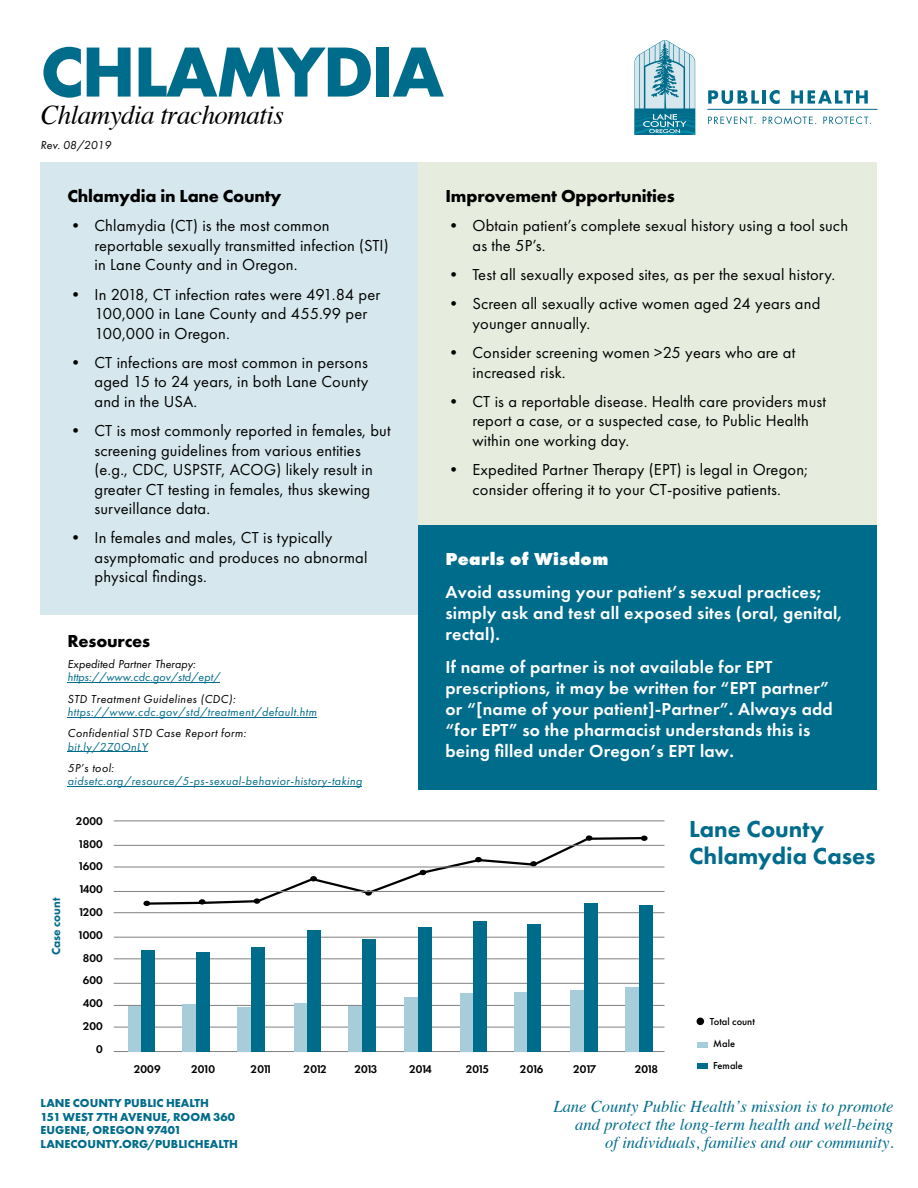
<style>
.page{position:relative;width:918px;height:1188px;background:#fff}
.page>*{position:absolute;margin:0;border:0;box-sizing:border-box;transform-origin:0 0}
.t1{font:700 73.5px "Futura PT";letter-spacing:-.03em;color:#006c8b}
.t2{font:italic 27px "Times";letter-spacing:-.02em;color:#000}
.t3{font:800 24px/27px "Futura PT";color:#006c8b}
.t4{font:600 18px/21px "Futura PT";letter-spacing:.01em;color:#fff}
.t5{font:700 18px "Futura PT";letter-spacing:-.01em;color:#000}
.t6{font:800 18px "Futura PT";letter-spacing:.025em;color:#fff}
.t7{font:16.5px/19.5px "Futura PT";letter-spacing:.01em;color:#000}
.t8{font:italic 16.5px/18px "Times";color:#006c8b;text-align:right}
.t9{font:italic 12px "Futura PT";letter-spacing:.03em;color:#006c8b}
.t10{font:700 12px/13.5px "Futura PT";color:#006c8b}
.t11{font:italic 12px "Futura PT";letter-spacing:.03em;color:#000}
.t12{font:italic 12px "Futura PT";color:#000}
.t13{font:italic 12px "Futura PT";color:#006c8b}
.t14{font:800 12px "Futura PT";color:#006c8b}
.t15{font:600 11.7px/22.8px "Futura PT";letter-spacing:.01em;color:#000;text-align:right}
.t16{font:500 10.5px/21.6px "Futura PT";color:#000}
</style>
<div class="page">
<svg style="left:635px;top:40px;width:60px;height:95px;background:#84bac9"></svg>
<svg style="left:708px;top:90px;width:51px;height:14px"></svg>
<hr style="left:762px;top:90px;width:4px;height:14px;background:#006c8b">
<svg style="left:770px;top:90px;width:10px;height:14px"></svg>
<svg style="left:791px;top:90px;width:77px;height:14px"></svg>
<hr style="left:707px;top:109px;width:171px;height:1px;background:#006c8b">
<svg style="left:708px;top:116px;width:48px;height:8px"></svg>
<svg style="left:763px;top:116px;width:53px;height:8px"></svg>
<svg style="left:823px;top:117px;width:48px;height:7px"></svg>
<div style="left:40px;top:162px;width:378px;height:452px;background:#d6e8ee"></div>
<div style="left:418px;top:162px;width:460px;height:363px;background:#e6ecde"></div>
<div style="left:418px;top:525px;width:460px;height:265px;background:#006c8b"></div>
<hr style="left:68px;top:682px;width:152px;height:1px;background:#006c8b">
<hr style="left:68px;top:717px;width:249px;height:1px;background:#006c8b">
<hr style="left:68px;top:752px;width:80px;height:1px;background:#006c8b">
<hr style="left:68px;top:786px;width:294px;height:1px;background:#006c8b">
<svg style="left:143px;top:835px;width:505px;height:71px"></svg>
<div style="left:697px;top:1018px;width:7px;height:7px;background:#000;border-radius:50%"></div>
<div style="left:697px;top:1042px;width:10px;height:5px;background:#a7cddb"></div>
<div style="left:697px;top:1063px;width:10px;height:6px;background:#006c8b"></div>
<hr style="left:114px;top:821px;width:550px;height:1px;background:#808080">
<hr style="left:114px;top:912px;width:550px;height:1px;background:#808080">
<hr style="left:114px;top:867px;width:550px;height:1px;background:#808080">
<hr style="left:114px;top:958px;width:550px;height:1px;background:#808080">
<hr style="left:114px;top:1027px;width:550px;height:1px;background:#808080">
<hr style="left:114px;top:845px;width:550px;height:1px;background:#808080">
<hr style="left:114px;top:937px;width:550px;height:1px;background:#808080">
<hr style="left:114px;top:1005px;width:550px;height:1px;background:#808080">
<hr style="left:114px;top:891px;width:550px;height:1px;background:#808080">
<hr style="left:114px;top:983px;width:550px;height:1px;background:#808080">
<hr style="left:114px;top:1051px;width:550px;height:1px;background:#808080">
<div style="left:128px;top:1006px;width:13px;height:46px;background:#a7cddb"></div>
<div style="left:141px;top:950px;width:14px;height:102px;background:#006c8b"></div>
<div style="left:405px;top:997px;width:13px;height:55px;background:#a7cddb"></div>
<div style="left:418px;top:927px;width:13px;height:125px;background:#006c8b"></div>
<div style="left:514px;top:992px;width:13px;height:60px;background:#a7cddb"></div>
<div style="left:527px;top:924px;width:14px;height:128px;background:#006c8b"></div>
<div style="left:349px;top:1006px;width:13px;height:46px;background:#a7cddb"></div>
<div style="left:362px;top:939px;width:14px;height:113px;background:#006c8b"></div>
<div style="left:237px;top:1007px;width:14px;height:45px;background:#a7cddb"></div>
<div style="left:251px;top:947px;width:13px;height:105px;background:#006c8b"></div>
<div style="left:183px;top:1004px;width:13px;height:48px;background:#a7cddb"></div>
<div style="left:196px;top:952px;width:13px;height:100px;background:#006c8b"></div>
<div style="left:460px;top:993px;width:14px;height:59px;background:#a7cddb"></div>
<div style="left:474px;top:921px;width:13px;height:131px;background:#006c8b"></div>
<div style="left:625px;top:987px;width:14px;height:65px;background:#a7cddb"></div>
<div style="left:639px;top:905px;width:13px;height:147px;background:#006c8b"></div>
<div style="left:571px;top:990px;width:13px;height:62px;background:#a7cddb"></div>
<div style="left:584px;top:903px;width:13px;height:149px;background:#006c8b"></div>
<div style="left:294px;top:1003px;width:13px;height:49px;background:#a7cddb"></div>
<div style="left:307px;top:930px;width:14px;height:122px;background:#006c8b"></div>
<h1 class="t1" style="left:40px;top:40px;width:405px">CHLAMYDIA</h1>
<h2 class="t2" style="left:40px;top:103px;width:245px">Chlamydia trachomatis</h2>
<p class="t12" style="left:40px;top:140px;width:72px">Rev. 08/2019</p>
<p class="t5" style="left:68px;top:188px;width:215px">Chlamydia in Lane County</p>
<p class="t7" style="left:94px;top:217px;width:296px;text-indent:-27px">• Chlamydia (CT) is the most common reportable sexually transmitted infection (STI) in Lane County and in Oregon.</p>
<p class="t7" style="left:94px;top:286px;width:287px;text-indent:-27px">• In 2018, CT infection rates were 491.84 per<br>100,000 in Lane County and 455.99 per<br>100,000 in Oregon.</p>
<p class="t7" style="left:94px;top:354px;width:276px;text-align:justify;text-indent:-27px">• CT infections are most common in persons aged 15 to 24 years, in both Lane County and in the USA.</p>
<p class="t7" style="left:94px;top:422px;width:298px;text-indent:-27px">• CT is most commonly reported in females, but screening guidelines from various entities (e.g., CDC, USPSTF, ACOG) likely result in greater CT testing in females, thus skewing surveillance data.</p>
<p class="t7" style="left:94px;top:529px;width:274px;text-indent:-27px">• In females and males, CT is typically asymptomatic and produces no abnormal physical findings.</p>
<p class="t5" style="left:446px;top:188px;width:231px">Improvement Opportunities</p>
<p class="t7" style="left:472px;top:217px;width:377px;text-indent:-27px">• Obtain patient’s complete sexual history using a tool such as the 5P’s.</p>
<p class="t7" style="left:446px;top:266px;width:391px">• Test all sexually exposed sites, as per the sexual history.</p>
<p class="t7" style="left:472px;top:295px;width:349px;text-indent:-27px">• Screen all sexually active women aged 24 years and younger annually.</p>
<p class="t7" style="left:472px;top:344px;width:324px;text-indent:-27px">• Consider screening women &gt;25 years who are at increased risk.</p>
<p class="t7" style="left:472px;top:393px;width:355px;text-indent:-27px">• CT is a reportable disease. Health care providers must report a case, or a suspected case, to Public Health within one working day.</p>
<p class="t7" style="left:446px;top:461px;width:364px;text-align:center">• Expedited Partner Therapy (EPT) is legal in Oregon; consider offering it to your CT-positive patients.</p>
<p class="t6" style="left:446px;top:551px;width:164px">Pearls of Wisdom</p>
<p class="t4" style="left:446px;top:583px;width:398px">Avoid assuming your patient’s sexual practices; simply ask and test all exposed sites (oral, genital, rectal).</p>
<p class="t4" style="left:446px;top:658px;width:389px">If name of partner is not available for EPT prescriptions, it may be written for “EPT partner” or “[name of your patient]-Partner”. Always add “for EPT” so the pharmacist understands this is being filled under Oregon’s EPT law.</p>
<p class="t5" style="left:68px;top:633px;width:84px">Resources</p>
<p class="t12" style="left:68px;top:659px;width:130px">Expedited Partner Therapy:</p>
<p class="t13" style="left:68px;top:672px;width:154px">https://www.cdc.gov/std/ept/</p>
<p class="t11" style="left:68px;top:694px;width:169px">STD Treatment Guidelines (CDC):</p>
<p class="t9" style="left:68px;top:707px;width:251px">https://www.cdc.gov/std/treatment/default.htm</p>
<p class="t11" style="left:68px;top:728px;width:180px">Confidential STD Case Report form:</p>
<p class="t9" style="left:68px;top:742px;width:82px">bit.ly/2Z0OnLY</p>
<p class="t11" style="left:68px;top:763px;width:48px">5P’s tool:</p>
<p class="t9" style="left:68px;top:776px;width:296px">aidsetc.org/resource/5-ps-sexual-behavior-history-taking</p>
<p class="t15" style="left:76px;top:810px;width:28px">2000<br>1800<br>1600<br>1400<br>1200<br>1000<br>800<br>600<br>400<br>200<br>0</p>
<p class="t15" style="left:134px;top:1059px;width:28px">2009</p>
<p class="t15" style="left:191px;top:1059px;width:26px">2010</p>
<p class="t15" style="left:251px;top:1059px;width:23px">2011</p>
<p class="t15" style="left:304px;top:1059px;width:25px">2012</p>
<p class="t15" style="left:354px;top:1059px;width:25px">2013</p>
<p class="t15" style="left:409px;top:1059px;width:24px">2014</p>
<p class="t15" style="left:466px;top:1059px;width:25px">2015</p>
<p class="t15" style="left:520px;top:1059px;width:25px">2016</p>
<p class="t15" style="left:573px;top:1059px;width:25px">2017</p>
<p class="t15" style="left:635px;top:1059px;width:25px">2018</p>
<h3 class="t3" style="left:689px;top:817px;width:188px">Lane County<br>Chlamydia Cases</h3>
<p class="t14" style="left:51px;top:955px;width:59px;rotate:-90deg">Case count</p>
<p class="t16" style="left:713px;top:1012px;width:43px;text-indent:-3px">Total count<br>Male<br>Female</p>
<p class="t10" style="left:40px;top:1097px;width:199px">LANE COUNTY PUBLIC HEALTH<br>151 WEST 7TH AVENUE, ROOM 360<br>EUGENE, OREGON 97401<br>LANECOUNTY.ORG/PUBLICHEALTH</p>
<p class="t8" style="left:554px;top:1098px;width:342px">Lane County Public Health’s mission is to promote and protect the long-term health and well-being<br>of individuals, families and our community.</p>
</div>
